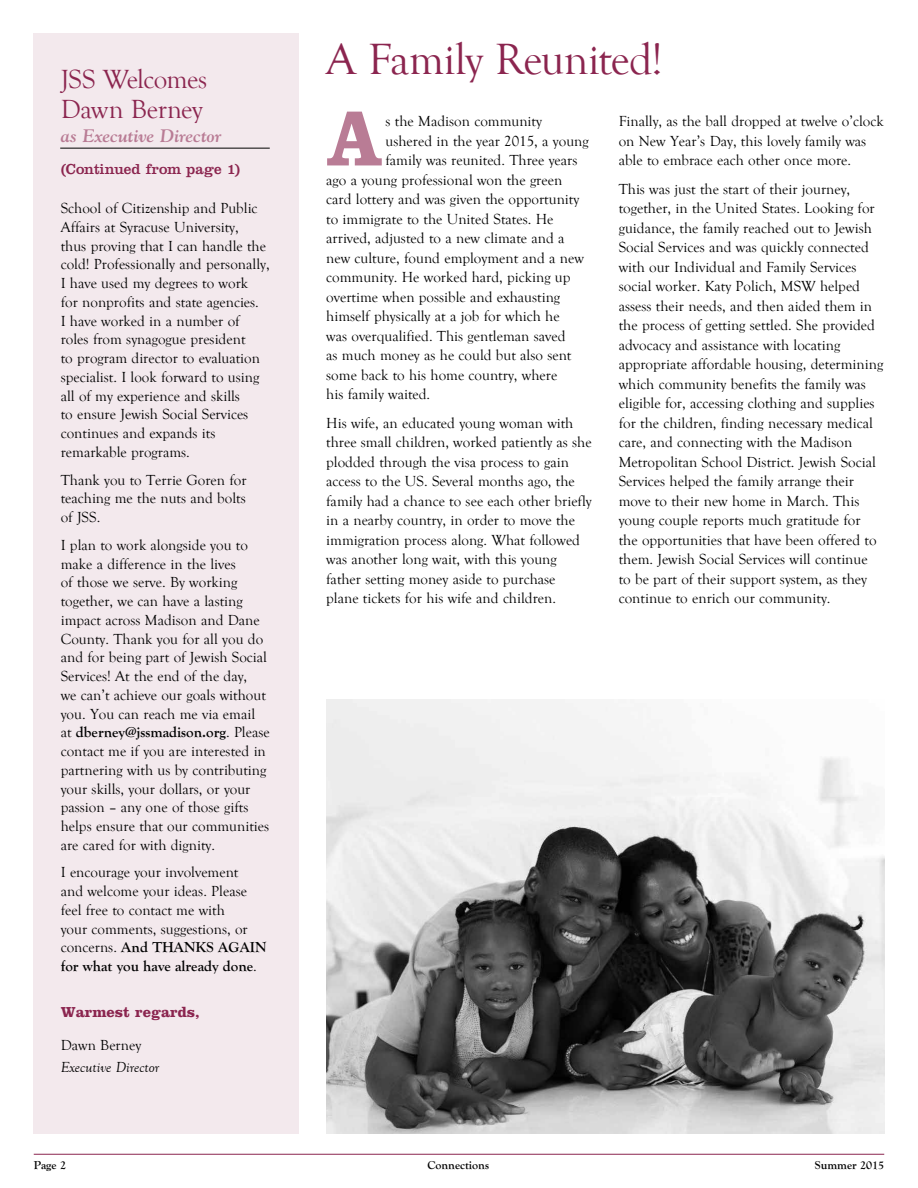
<style>
.page{position:relative;width:918px;height:1188px;background:#fff}
.page>*{position:absolute;margin:0;border:0;box-sizing:border-box;transform-origin:0 0}
.t1{font:700 81.15px "Clarendon";color:#b97c95;scale:.91 1}
.t2{font:45px "Goudy Old Style T";letter-spacing:-.015em;color:#8b254f}
.t3{font:27px/30px "Goudy Old Style T";letter-spacing:-.02em;color:#8b254f}
.t4{font:italic 700 18px "Goudy";letter-spacing:-.01em;color:#b97c95}
.t5{font:15px/18.8px "Goudy Old Style T";color:#000}
.t6{font:15px "Clarendon";letter-spacing:-.005em;color:#8b254f}
.t7{font:italic 15px "Goudy Old Style T";color:#000}
.t8{font:700 15px "Clarendon";color:#8b254f}
.t9{font:700 12px "Goudy Old Style T";color:#000}
.s1{font-weight:700}
</style>
<div class="page">
<hr style="left:34px;top:1154px;width:850px;height:1px;background:#8b254f">
<img style="left:326px;top:699px;width:558px;height:435px">
<div style="left:34px;top:34px;width:265px;height:1100px;background:#f3e9ed"></div>
<hr style="left:60px;top:148px;width:210px;height:1px;background:#000">
<h3 class="t3" style="left:61px;top:65px;width:148px">JSS Welcomes<br>Dawn Berney</h3>
<p class="t4" style="left:61px;top:125px;width:163px">as Executive Director</p>
<p class="t6" style="left:61px;top:161px;width:181px">(Continued from page 1)</p>
<p class="t5" style="left:61px;top:199px;width:210px">School of Citizenship and Public<br>Affairs at Syracuse University,<br>thus proving that I can handle the cold! Professionally and personally,<br>I have used my degrees to work<br>for nonprofits and state agencies.<br>I have worked in a number of roles from synagogue president<br>to program director to evaluation specialist. I look forward to using all of my experience and skills<br>to ensure Jewish Social Services continues and expands its remarkable programs.</p>
<p class="t5" style="left:61px;top:471px;width:187px;text-align:justify">Thank you to Terrie Goren for teaching me the nuts and bolts of JSS.</p>
<p class="t5" style="left:61px;top:536px;width:211px">I plan to work alongside you to make a difference in the lives<br>of those we serve. By working together, we can have a lasting impact across Madison and Dane<br>County. Thank you for all you do and for being part of Jewish Social<br>Services! At the end of the day,<br>we can’t achieve our goals without you. You can reach me via email at <span class="s1">dberney@jssmadison.org</span>. Please contact me if you are interested in partnering with us by contributing your skills, your dollars, or your passion – any one of those gifts helps ensure that our communities are cared for with dignity.</p>
<p class="t5" style="left:61px;top:863px;width:207px">I encourage your involvement<br>and welcome your ideas. Please feel free to contact me with<br>your comments, suggestions, or concerns. <span class="s1">And THANKS AGAIN for what you have already done</span>.</p>
<p class="t8" style="left:61px;top:1003px;width:141px">Warmest regards,</p>
<p class="t5" style="left:61px;top:1036px;width:82px">Dawn Berney</p>
<p class="t7" style="left:61px;top:1059px;width:100px">Executive Director</p>
<h2 class="t2" style="left:326px;top:35px;width:338px">A Family Reunited!</h2>
<h1 class="t1" style="left:326px;top:89px;width:65px">A</h1>
<p class="t5" style="left:386px;top:113px;width:158px">s the Madison community</p>
<p class="t5" style="left:619px;top:112px;width:266px;line-height:19.5px">Finally, as the ball dropped at twelve o’clock on New Year’s Day, this lovely family was able to embrace each other once more.</p>
<p class="t5" style="left:619px;top:180px;width:266px;line-height:19.5px">This was just the start of their journey, together, in the United States. Looking for guidance, the family reached out to Jewish Social Services and was quickly connected with our Individual and Family Services social worker. Katy Polich, MSW helped assess their needs, and then aided them in the process of getting settled. She provided advocacy and assistance with locating appropriate affordable housing, determining which community benefits the family was eligible for, accessing clothing and supplies for the children, finding necessary medical care, and connecting with the Madison Metropolitan School District. Jewish Social Services helped the family arrange their move to their new home in March. This young couple reports much gratitude for the opportunities that have been offered to them. Jewish Social Services will continue to be part of their support system, as they continue to enrich our community.</p>
<p class="t5" style="left:386px;top:132px;width:205px">ushered in the year 2015, a young</p>
<p class="t5" style="left:386px;top:152px;width:194px">family was reunited. Three years</p>
<p class="t5" style="left:326px;top:171px;width:238px">ago a young professional won the green</p>
<p class="t5" style="left:326px;top:191px;width:255px">card lottery and was given the opportunity</p>
<p class="t5" style="left:326px;top:210px;width:229px">to immigrate to the United States. He</p>
<p class="t5" style="left:326px;top:230px;width:240px">arrived, adjusted to a new climate and a</p>
<p class="t5" style="left:326px;top:249px;width:259px">new culture, found employment and a new</p>
<p class="t5" style="left:326px;top:269px;width:246px">community. He worked hard, picking up</p>
<p class="t5" style="left:326px;top:288px;width:235px">overtime when possible and exhausting</p>
<p class="t5" style="left:326px;top:308px;width:235px">himself physically at a job for which he</p>
<p class="t5" style="left:326px;top:327px;width:241px">was overqualified. This gentleman saved</p>
<p class="t5" style="left:326px;top:347px;width:247px">as much money as he could but also sent</p>
<p class="t5" style="left:326px;top:366px;width:233px">some back to his home country, where</p>
<p class="t5" style="left:326px;top:386px;width:106px">his family waited.</p>
<p class="t5" style="left:326px;top:414px;width:267px;line-height:19.5px">His wife, an educated young woman with three small children, worked patiently as she plodded through the visa process to gain access to the US. Several months ago, the family had a chance to see each other briefly in a nearby country, in order to move the immigration process along. What followed was another long wait, with this young father setting money aside to purchase<br>plane tickets for his wife and children.</p>
<p class="t9" style="left:34px;top:1158px;width:34px">Page 2</p>
<p class="t9" style="left:427px;top:1158px;width:63px">Connections</p>
<p class="t9" style="left:815px;top:1158px;width:71px">Summer 2015</p>
</div>
